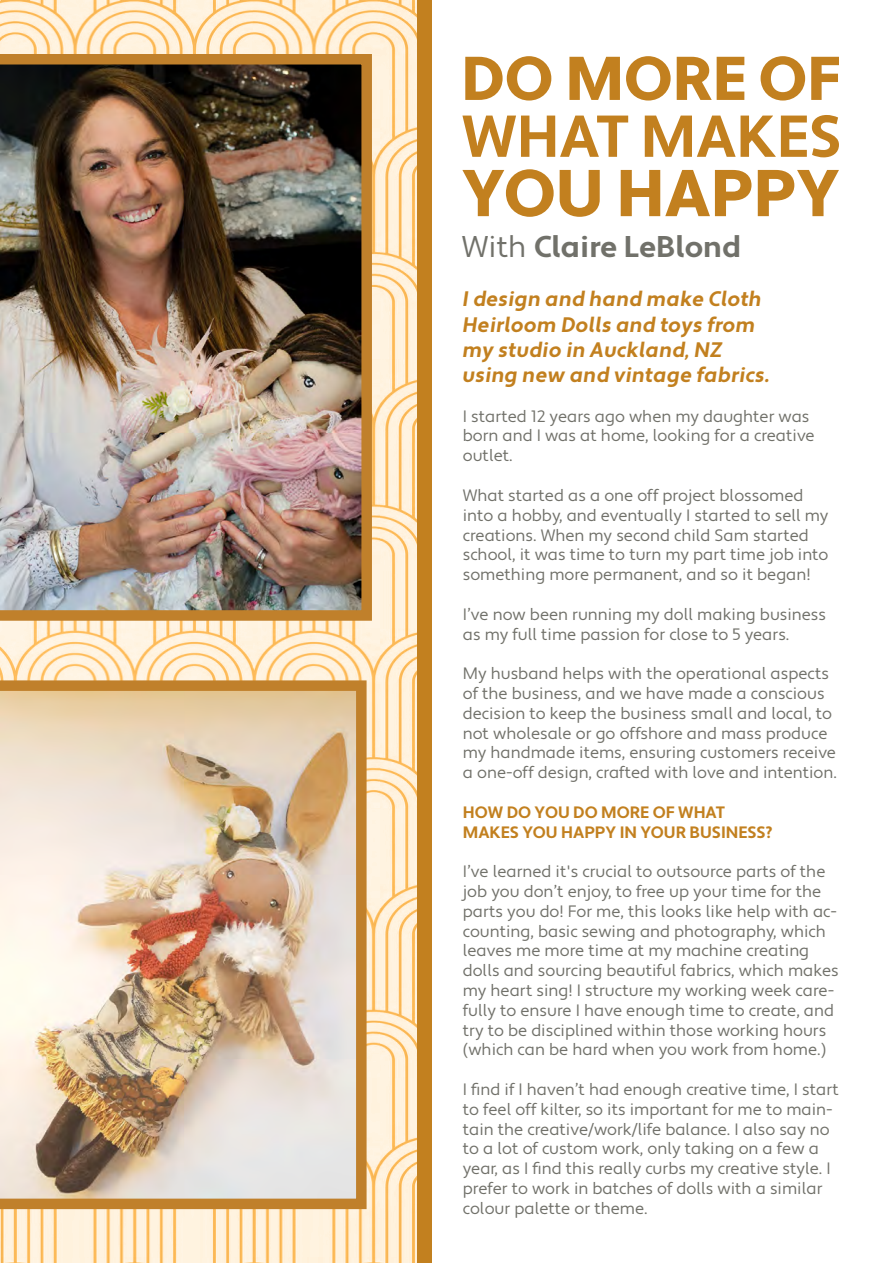
<style>
.page{position:relative;width:893px;height:1263px;background:#fff}
.page>*{position:absolute;margin:0;border:0;box-sizing:border-box;transform-origin:0 0}
.t1{font:700 30px "Apertura";color:#71716a}
.t2{font:21px/25.2px "Apertura Bold Obliq";color:#c2801f}
.t3{font:16.5px/19.8px "Apertura";color:#71716a}
.t4{font:700 16.5px/19.8px "Apertura";color:#c2801f}
.s1{font-weight:400}
</style>
<div class="page">
<div style="left:0;top:0;width:432px;height:1263px;background:#c2801f"></div>
<img style="left:0;top:0;width:417px;height:1263px">
<svg style="left:462px;top:169px;width:377px;height:48px"></svg>
<svg style="left:462px;top:115px;width:377px;height:42px"></svg>
<svg style="left:465px;top:56px;width:374px;height:45px"></svg>
<img style="left:0;top:675px;width:372px;height:539px">
<img style="left:0;top:49px;width:377px;height:577px">
<h1 class="t1" style="left:462px;top:229px;width:280px"><span class="s1">With</span> Claire LeBlond</h1>
<p class="t2" style="left:463px;top:287px;width:309px">I design and hand make Cloth<br>Heirloom Dolls and toys from my studio in Auckland, NZ using new and vintage fabrics.</p>
<p class="t3" style="left:463px;top:407px;width:353px">I started 12 years ago when my daughter was born and I was at home, looking for a creative outlet.</p>
<p class="t3" style="left:463px;top:486px;width:367px">What started as a one off project blossomed into a hobby, and eventually I started to sell my creations. When my second child Sam started school, it was time to turn my part time job into something more permanent, and so it began!</p>
<p class="t3" style="left:463px;top:605px;width:365px">I’ve now been running my doll making business as my full time passion for close to 5 years.</p>
<p class="t3" style="left:463px;top:664px;width:376px">My husband helps with the operational aspects of the business, and we have made a conscious decision to keep the business small and local, to not wholesale or go offshore and mass produce my handmade items, ensuring customers receive a one-off design, crafted with love and intention.</p>
<p class="t4" style="left:463px;top:803px;width:311px">HOW DO YOU DO MORE OF WHAT<br>MAKES YOU HAPPY IN YOUR BUSINESS?</p>
<p class="t3" style="left:463px;top:862px;width:377px">I’ve learned it's crucial to outsource parts of the job you don’t enjoy, to free up your time for the parts you do! For me, this looks like help with ac&shy;counting, basic sewing and photography, which leaves me more time at my machine creating dolls and sourcing beautiful fabrics, which makes my heart sing! I structure my working week care&shy;fully to ensure I have enough time to create, and try to be disciplined within those working hours (which can be hard when you work from home.)</p>
<p class="t3" style="left:463px;top:1080px;width:377px">I find if I haven’t had enough creative time, I start to feel off kilter, so its important for me to main&shy;tain the creative/work/life balance. I also say no to a lot of custom work, only taking on a few a year, as I find this really curbs my creative style. I prefer to work in batches of dolls with a similar colour palette or theme.</p>
</div>
